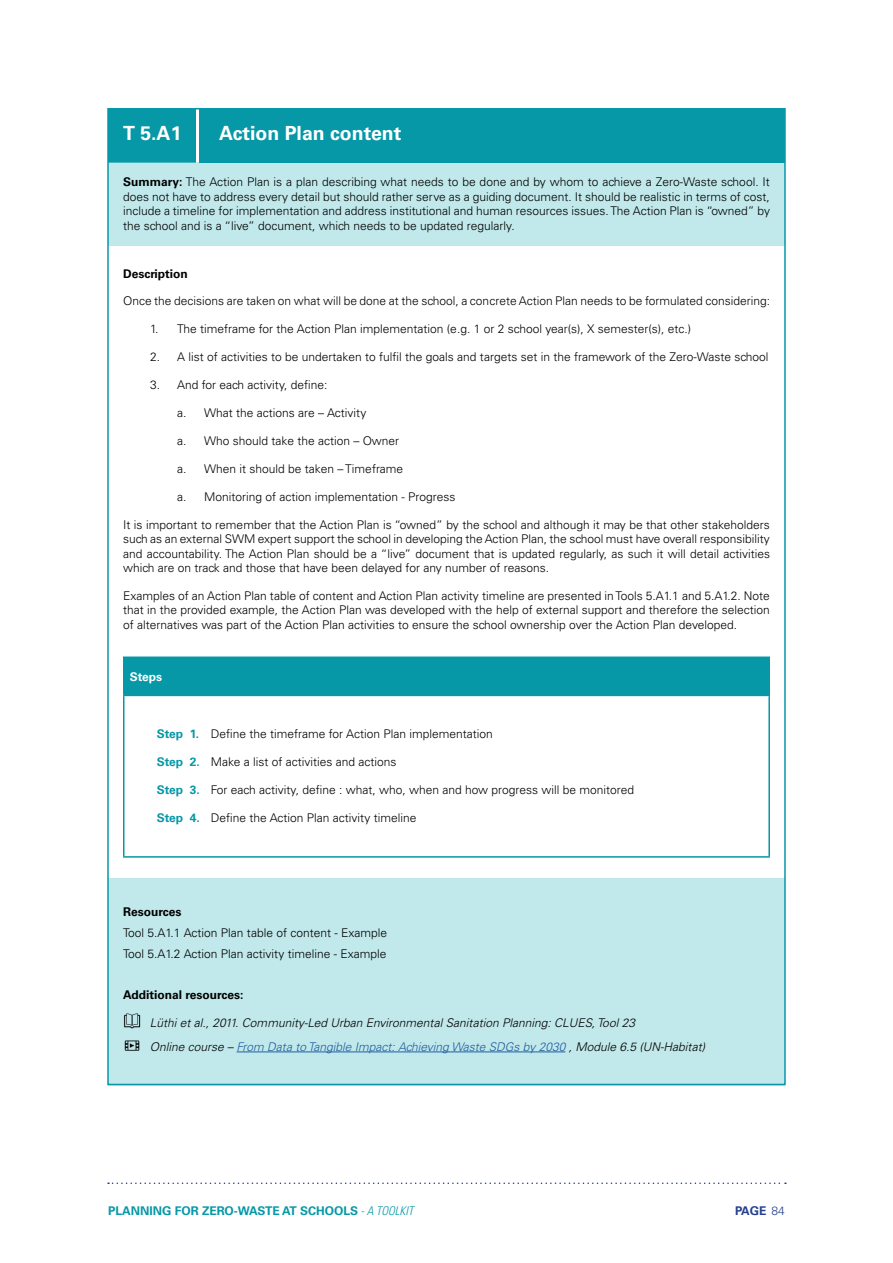
<style>
.page{position:relative;width:893px;height:1263px;background:#fff}
.page>*{position:absolute;margin:0;border:0;box-sizing:border-box;transform-origin:0 0}
.t1{font:700 19.5px "Univers LT Std";color:#fff}
.t2{font:300 12px/14.4px "Univers LT Std";color:#000;text-align:justify}
.t3{font:italic 300 12px/24.2px "Univers LT Std";color:#000}
.t4{font:700 12px "Univers LT Std";color:#000}
.t5{font:700 12px "Univers LT Std";color:#0698a7}
.t6{font:700 12px "Univers LT Std";color:#25408f}
.t7{font:700 12px "Univers LT Std";color:#fff}
.s1{font-weight:700}
.s2{font-weight:700;color:#0698a7}
.s3{color:#215e9e}
.s4{font-weight:300;font-style:italic;font-stretch:condensed}
.s5{font-weight:300}
</style>
<div class="page">
<svg style="left:108px;top:1182px;width:678px;height:2px"></svg>
<div style="left:108px;top:108px;width:87px;height:54px;background:#0698a7"></div>
<div style="left:108px;top:162px;width:677px;height:84px;background:#c1e8eb"></div>
<div style="left:108px;top:879px;width:677px;height:207px;background:#c1e8eb"></div>
<div style="left:200px;top:108px;width:585px;height:54px;background:#0698a7"></div>
<img style="left:123px;top:1013px;width:18px;height:16px">
<hr style="left:237px;top:1051px;width:328px;height:1px;background:#215e9e">
<img style="left:124px;top:1040px;width:16px;height:11px">
<div style="left:124px;top:657px;width:645px;height:38px;background:#0698a7"></div>
<hr style="left:123px;top:656px;width:647px;height:2px;background:#0698a7">
<hr style="left:123px;top:658px;width:1px;height:37px;background:#0698a7">
<hr style="left:768px;top:658px;width:2px;height:37px;background:#0698a7">
<hr style="left:123px;top:695px;width:647px;height:1px;background:#0698a7">
<hr style="left:123px;top:696px;width:1px;height:160px;background:#0698a7">
<hr style="left:768px;top:696px;width:2px;height:160px;background:#0698a7">
<hr style="left:123px;top:856px;width:647px;height:2px;background:#0698a7">
<h1 class="t1" style="left:123px;top:122px;width:60px">T 5.A1</h1>
<h1 class="t1" style="left:219px;top:122px;width:184px">Action Plan content</h1>
<p class="t2" style="left:123px;top:175px;width:648px"><span class="s1">Summary:</span> The Action Plan is a plan describing what needs to be done and by whom to achieve a Zero-Waste school. It does not have to address every detail but should rather serve as a guiding document. It should be realistic in terms of cost, include a timeline for implementation and address institutional and human resources issues. The Action Plan is “owned” by the school and is a “live” document, which needs to be updated regularly.</p>
<p class="t4" style="left:123px;top:266px;width:66px">Description</p>
<p class="t2" style="left:123px;top:294px;width:648px">Once the decisions are taken on what will be done at the school, a concrete Action Plan needs to be formulated considering:</p>
<p class="t2" style="left:150px;top:322px;width:543px">1. The timeframe for the Action Plan implementation (e.g. 1 or 2 school year(s), X semester(s), etc.)</p>
<p class="t2" style="left:150px;top:350px;width:620px">2. A list of activities to be undertaken to fulfil the goals and targets set in the framework of the Zero-Waste school</p>
<p class="t2" style="left:150px;top:378px;width:179px">3. And for each activity, define:</p>
<p class="t2" style="left:177px;top:406px;width:191px">a. What the actions are – Activity</p>
<p class="t2" style="left:177px;top:433px;width:224px">a. Who should take the action – Owner</p>
<p class="t2" style="left:177px;top:461px;width:228px">a. When it should be taken – Timeframe</p>
<p class="t2" style="left:177px;top:489px;width:280px">a. Monitoring of action implementation - Progress</p>
<p class="t2" style="left:123px;top:517px;width:648px">It is important to remember that the Action Plan is “owned” by the school and although it may be that other stakeholders such as an external SWM expert support the school in developing the Action Plan, the school must have overall responsibility and accountability. The Action Plan should be a “live” document that is updated regularly, as such it will detail activities which are on track and those that have been delayed for any number of reasons.</p>
<p class="t2" style="left:123px;top:588px;width:648px">Examples of an Action Plan table of content and Action Plan activity timeline are presented in Tools 5.A1.1 and 5.A1.2. Note that in the provided example, the Action Plan was developed with the help of external support and therefore the selection of alternatives was part of the Action Plan activities to ensure the school ownership over the Action Plan developed.</p>
<p class="t7" style="left:130px;top:669px;width:34px">Steps</p>
<p class="t2" style="left:157px;top:726px;width:338px"><span class="s2">Step 1.</span> Define the timeframe for Action Plan implementation</p>
<p class="t2" style="left:157px;top:754px;width:241px"><span class="s2">Step 2.</span> Make a list of activities and actions</p>
<p class="t2" style="left:157px;top:782px;width:479px"><span class="s2">Step 3.</span> For each activity, define : what, who, when and how progress will be monitored</p>
<p class="t2" style="left:157px;top:810px;width:261px"><span class="s2">Step 4.</span> Define the Action Plan activity timeline</p>
<p class="t4" style="left:123px;top:905px;width:60px">Resources</p>
<p class="t2" style="left:123px;top:922px;width:266px;line-height:21.1px">Tool 5.A1.1 Action Plan table of content - Example<br>Tool 5.A1.2 Action Plan activity timeline - Example</p>
<p class="t4" style="left:123px;top:987px;width:122px">Additional resources:</p>
<p class="t3" style="left:150px;top:1010px;width:557px">Lüthi et al., 2011. Community-Led Urban Environmental Sanitation Planning: CLUES, Tool 23<br>Online course – <span class="s3">From Data to Tangible Impact: Achieving Waste SDGs by 2030</span> , Module 6.5 (UN-Habitat)</p>
<p class="t5" style="left:108px;top:1204px;width:307px">PLANNING FOR ZERO-WASTE AT SCHOOLS <span class="s4">- A TOOLKIT</span></p>
<p class="t6" style="left:735px;top:1204px;width:51px">PAGE <span class="s5">84</span></p>
</div>
